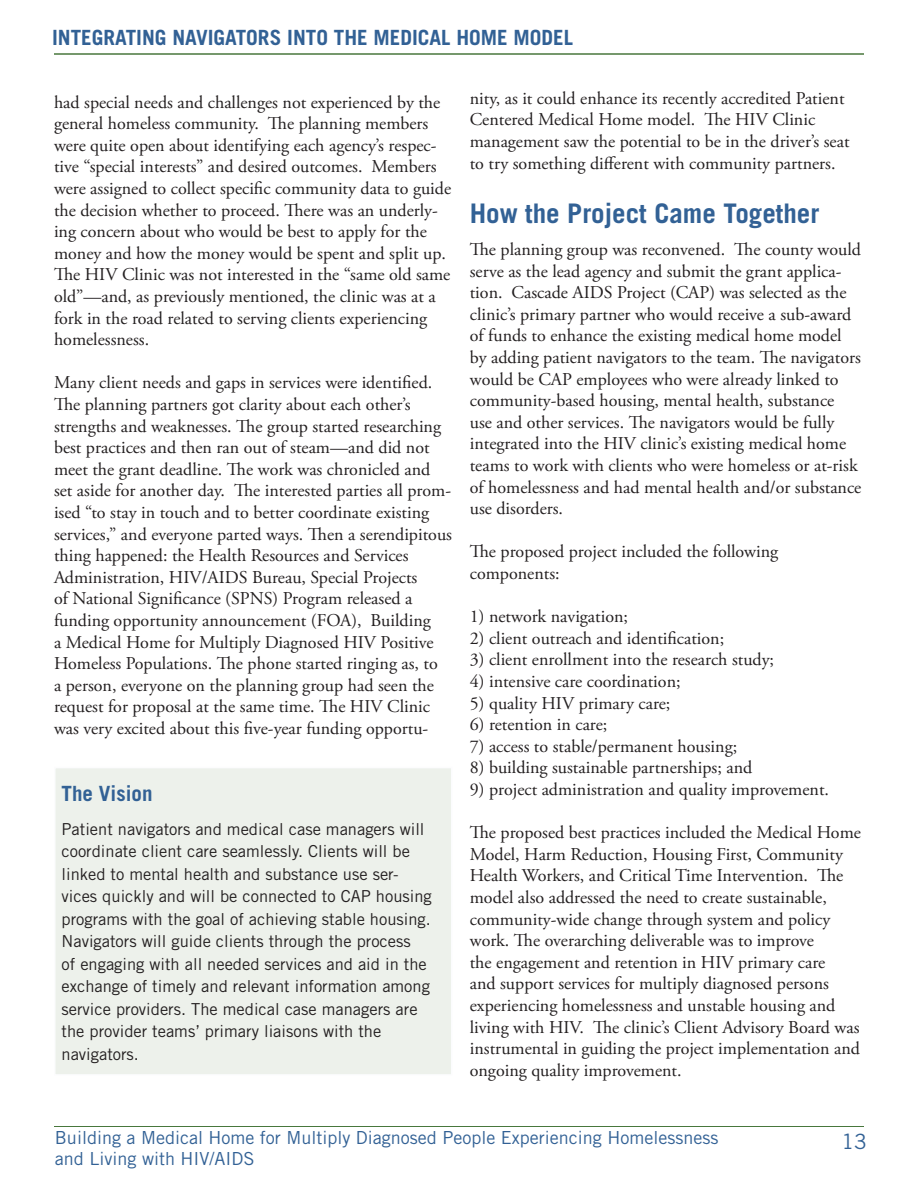
<style>
.page{position:relative;width:918px;height:1188px;background:#fff}
.page>*{position:absolute;margin:0;border:0;box-sizing:border-box;transform-origin:0 0}
.Heading2{font:700 27px "Trade Gothic LT Std";color:#326195}
.sidebar_heading{font:700 21px "Trade Gothic LT Std";color:#326195}
.t1{font:21px "Trade Gothic LT Std";color:#326195}
.body_text{font:18px/21.6px "Adobe Garamond Pro";color:#231f20}
.t2{font:18px "Trade Gothic LT Std";color:#326195}
.sidebar_text{font:16.5px/22.5px "Trade Gothic LT Std";color:#231f20}
</style>
<div class="page">
<hr style="left:54px;top:1126px;width:810px;height:1px;background:#48773c">
<hr style="left:54px;top:53px;width:810px;height:2px;background:#48773c">
<div style="left:54px;top:767px;width:399px;height:309px;background:#edf1eb;border:2px solid #e2e6f3"></div>
<p class="sidebar_heading" style="left:52px;top:25px;width:522px">INTEGRATING NAVIGATORS INTO THE MEDICAL HOME MODEL</p>
<p class="body_text" style="left:54px;top:92px;width:399px">had special needs and challenges not experienced by the general homeless community. The planning members were quite open about identifying each agency’s respec&shy;tive “special interests” and desired outcomes. Members were assigned to collect specific community data to guide the decision whether to proceed. There was an underly&shy;ing concern about who would be best to apply for the money and how the money would be spent and split up.<br>The HIV Clinic was not interested in the “same old same old”—and, as previously mentioned, the clinic was at a fork in the road related to serving clients experiencing homelessness.</p>
<p class="body_text" style="left:54px;top:372px;width:400px">Many client needs and gaps in services were identified.<br>The planning partners got clarity about each other’s strengths and weaknesses. The group started researching best practices and then ran out of steam—and did not meet the grant deadline. The work was chronicled and set aside for another day. The interested parties all prom&shy;ised “to stay in touch and to better coordinate existing services,” and everyone parted ways. Then a serendipitous thing happened: the Health Resources and Services Administration, HIV/AIDS Bureau, Special Projects<br>of National Significance (SPNS) Program released a funding opportunity announcement (FOA), Building<br>a Medical Home for Multiply Diagnosed HIV Positive Homeless Populations. The phone started ringing as, to<br>a person, everyone on the planning group had seen the request for proposal at the same time. The HIV Clinic was very excited about this five-year funding opportu-</p>
<p class="sidebar_heading" style="left:62px;top:781px;width:93px">The Vision</p>
<p class="sidebar_text" style="left:62px;top:817px;width:372px">Patient navigators and medical case managers will coordinate client care seamlessly. Clients will be linked to mental health and substance use ser&shy;vices quickly and will be connected to CAP housing programs with the goal of achieving stable housing.<br>Navigators will guide clients through the process<br>of engaging with all needed services and aid in the exchange of timely and relevant information among service providers. The medical case managers are the provider teams’ primary liaisons with the navigators.</p>
<p class="body_text" style="left:470px;top:88px;width:381px">nity, as it could enhance its recently accredited Patient Centered Medical Home model. The HIV Clinic management saw the potential to be in the driver’s seat to try something different with community partners.</p>
<p class="Heading2" style="left:470px;top:196px;width:351px">How the Project Came Together</p>
<p class="body_text" style="left:470px;top:239px;width:393px">The planning group was reconvened. The county would serve as the lead agency and submit the grant applica&shy;tion. Cascade AIDS Project (CAP) was selected as the clinic’s primary partner who would receive a sub-award of funds to enhance the existing medical home model by adding patient navigators to the team. The navigators would be CAP employees who were already linked to community-based housing, mental health, substance<br>use and other services. The navigators would be fully integrated into the HIV clinic’s existing medical home teams to work with clients who were homeless or at-risk of homelessness and had mental health and/or substance use disorders.</p>
<p class="body_text" style="left:470px;top:542px;width:310px">The proposed project included the following components:</p>
<p class="body_text" style="left:470px;top:606px;width:160px">1) network navigation;</p>
<p class="body_text" style="left:470px;top:628px;width:256px">2) client outreach and identification;</p>
<p class="body_text" style="left:470px;top:650px;width:306px">3) client enrollment into the research study;</p>
<p class="body_text" style="left:470px;top:671px;width:212px">4) intensive care coordination;</p>
<p class="body_text" style="left:470px;top:693px;width:202px">5) quality HIV primary care;</p>
<p class="body_text" style="left:470px;top:714px;width:139px">6) retention in care;</p>
<p class="body_text" style="left:470px;top:736px;width:269px">7) access to stable/permanent housing;</p>
<p class="body_text" style="left:470px;top:758px;width:284px">8) building sustainable partnerships; and</p>
<p class="body_text" style="left:470px;top:779px;width:361px">9) project administration and quality improvement.</p>
<p class="body_text" style="left:470px;top:822px;width:393px">The proposed best practices included the Medical Home Model, Harm Reduction, Housing First, Community Health Workers, and Critical Time Intervention. The model also addressed the need to create sustainable, community-wide change through system and policy work. The overarching deliverable was to improve<br>the engagement and retention in HIV primary care<br>and support services for multiply diagnosed persons experiencing homelessness and unstable housing and living with HIV. The clinic’s Client Advisory Board was instrumental in guiding the project implementation and ongoing quality improvement.</p>
<p class="t2" style="left:55px;top:1126px;width:665px">Building a Medical Home for Multiply Diagnosed People Experiencing Homelessness</p>
<p class="t1" style="left:841px;top:1129px;width:27px">13</p>
<p class="t2" style="left:55px;top:1148px;width:201px">and Living with HIV/AIDS</p>
</div>
